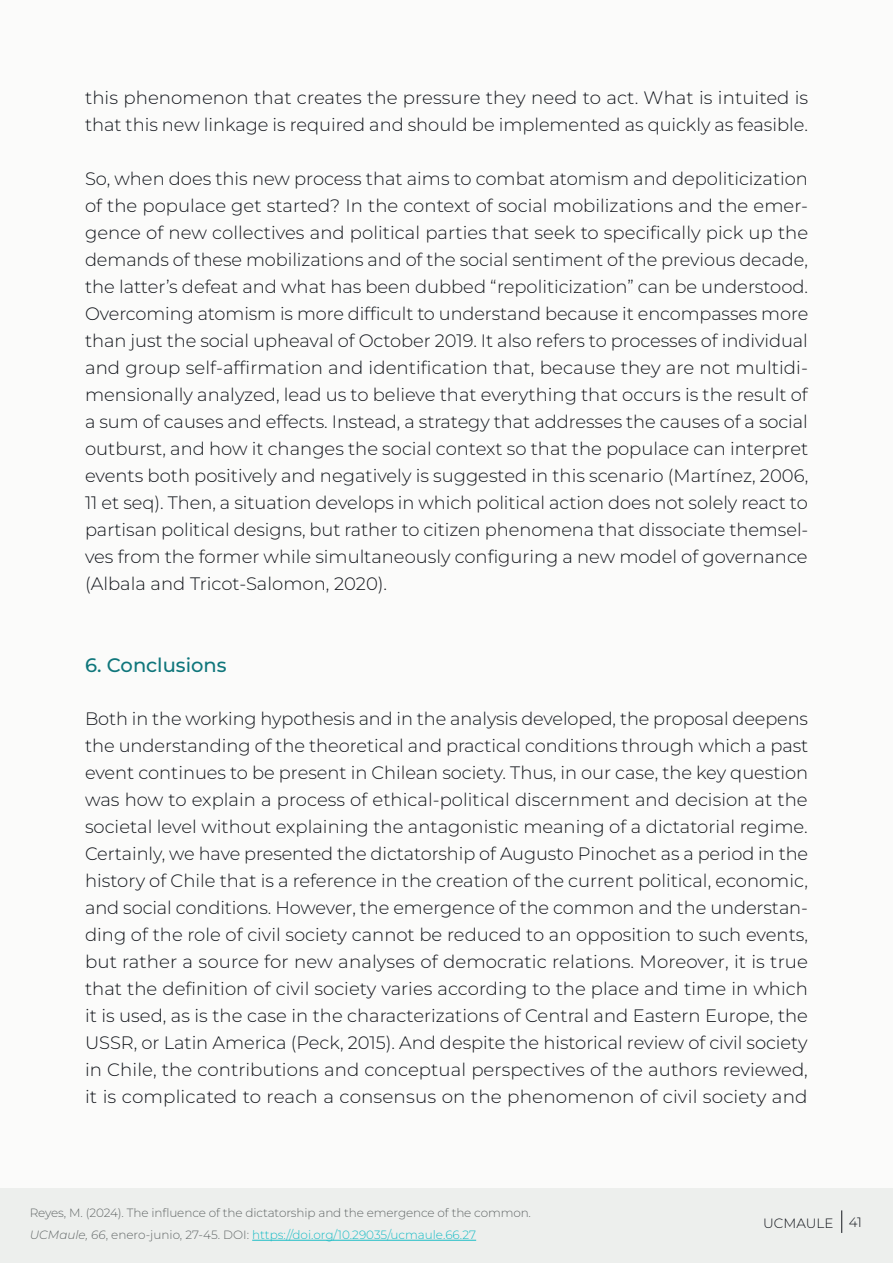
<style>
.page{position:relative;width:893px;height:1263px;background:#fbfbfa}
.page>*{position:absolute;margin:0;border:0;box-sizing:border-box;transform-origin:0 0}
.t1{font:500 19.5px "Montserrat";color:#0f767b}
.t2{font:300 18px/27px "Montserrat";color:#13161c;text-align:justify}
.t3{font:300 13.5px "Montserrat";color:#13161c}
.t4{font:300 12px "Montserrat";letter-spacing:-.01em;color:#646969}
.t5{font:300 12px "Montserrat";color:#19bcc6}
.s1{font-style:italic;color:#646969}
.s2{color:#646969}
</style>
<div class="page">
<div style="left:0;top:1188px;width:893px;height:75px;background:#edefed"></div>
<svg style="left:841px;top:1210px;width:1px;height:23px"></svg>
<hr style="left:252px;top:1240px;width:224px;height:1px;background:#19bcc6">
<p class="t2" style="left:85px;top:83px;width:725px">this phenomenon that creates the pressure they need to act. What is intuited is that this new linkage is required and should be implemented as quickly as feasible.</p>
<p class="t2" style="left:85px;top:164px;width:725px">So, when does this new process that aims to combat atomism and depoliticization of the populace get started? In the context of social mobilizations and the emer&shy;gence of new collectives and political parties that seek to specifically pick up the demands of these mobilizations and of the social sentiment of the previous decade, the latter’s defeat and what has been dubbed “repoliticization” can be understood.<br>Overcoming atomism is more difficult to understand because it encompasses more than just the social upheaval of October 2019. It also refers to processes of individual and group self-affirmation and identification that, because they are not multidi&shy;mensionally analyzed, lead us to believe that everything that occurs is the result of a sum of causes and effects. Instead, a strategy that addresses the causes of a social outburst, and how it changes the social context so that the populace can interpret events both positively and negatively is suggested in this scenario (Martínez, 2006, 11 et seq). Then, a situation develops in which political action does not solely react to partisan political designs, but rather to citizen phenomena that dissociate themsel&shy;ves from the former while simultaneously configuring a new model of governance (Albala and Tricot-Salomon, 2020).</p>
<p class="t1" style="left:85px;top:651px;width:143px">6. Conclusions</p>
<p class="t2" style="left:85px;top:704px;width:725px">Both in the working hypothesis and in the analysis developed, the proposal deepens the understanding of the theoretical and practical conditions through which a past event continues to be present in Chilean society. Thus, in our case, the key question was how to explain a process of ethical-political discernment and decision at the societal level without explaining the antagonistic meaning of a dictatorial regime.<br>Certainly, we have presented the dictatorship of Augusto Pinochet as a period in the history of Chile that is a reference in the creation of the current political, economic, and social conditions. However, the emergence of the common and the understan&shy;ding of the role of civil society cannot be reduced to an opposition to such events, but rather a source for new analyses of democratic relations. Moreover, it is true that the definition of civil society varies according to the place and time in which it is used, as is the case in the characterizations of Central and Eastern Europe, the USSR, or Latin America (Peck, 2015). And despite the historical review of civil society in Chile, the contributions and conceptual perspectives of the authors reviewed, it is complicated to reach a consensus on the phenomenon of civil society and</p>
<p class="t4" style="left:30px;top:1205px;width:503px">Reyes, M. (2024). The influence of the dictatorship and the emergence of the common.</p>
<p class="t5" style="left:30px;top:1226px;width:448px"><span class="s1">UCMaule, 66</span><span class="s2">, enero-junio, 27-45. DOI:</span> https://doi.org/10.29035/ucmaule.66.27</p>
<p class="t3" style="left:763px;top:1214px;width:100px">UCMAULE 41</p>
</div>
